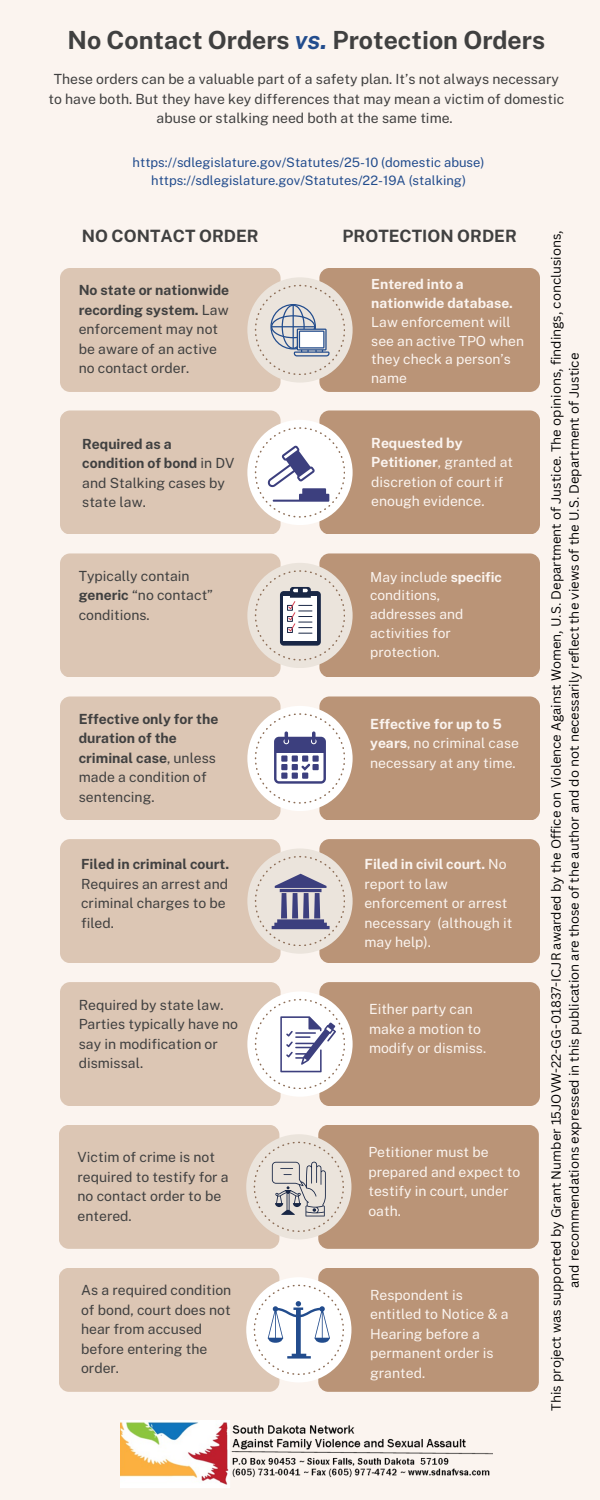
<style>
.page{position:relative;width:600px;height:1500px;background:#fbf4ef}
.page>*{position:absolute;margin:0;border:0;box-sizing:border-box;transform-origin:0 0}
.t1{font:700 25px "Public Sans";color:#404040}
.t2{font:700 17px "Public Sans";color:#404040}
.t3{font:14px/19.5px "Public Sans";color:#404040}
.t4{font:14px/19.5px "Public Sans";color:#fbf4ef}
.t5{font:700 14px/19.5px "Public Sans";color:#404040}
.t6{font:13.9px/18.8px "Public Sans";color:#fbf4ef}
.t7{font:13.8px/18.8px "Public Sans";color:#fbf4ef}
.t8{font:13px/18px "Canva Sans";color:#000;text-align:center}
.t9{font:13px "Public Sans";color:#224c8d}
.s1{font-style:italic;color:#224c8d}
.s2{font-weight:700}
.s3{font-weight:400}
</style>
<div class="page">
<div style="left:60px;top:268px;width:220px;height:124px;background:#dcc6b4;border-radius:10px"></div>
<div style="left:319px;top:268px;width:221px;height:124px;background:#ba9477;border-radius:10px"></div>
<div style="left:247px;top:277px;width:106px;height:106px;background:#ebe4dc;border-radius:50%"></div>
<div style="left:60px;top:410px;width:220px;height:124px;background:#dcc6b4;border-radius:10px"></div>
<div style="left:319px;top:410px;width:221px;height:124px;background:#ba9477;border-radius:10px"></div>
<div style="left:247px;top:420px;width:106px;height:105px;background:#fff;border-radius:50%"></div>
<div style="left:60px;top:553px;width:220px;height:124px;background:#dcc6b4;border-radius:10px"></div>
<div style="left:319px;top:553px;width:221px;height:124px;background:#ba9477;border-radius:10px"></div>
<div style="left:247px;top:563px;width:106px;height:105px;background:#ebe4dc;border-radius:50%"></div>
<div style="left:60px;top:696px;width:220px;height:124px;background:#dcc6b4;border-radius:10px"></div>
<div style="left:319px;top:696px;width:221px;height:124px;background:#ba9477;border-radius:10px"></div>
<div style="left:247px;top:706px;width:106px;height:105px;background:#fff;border-radius:50%"></div>
<div style="left:60px;top:839px;width:220px;height:124px;background:#dcc6b4;border-radius:10px"></div>
<div style="left:319px;top:839px;width:221px;height:124px;background:#ba9477;border-radius:10px"></div>
<div style="left:247px;top:848px;width:106px;height:106px;background:#ebe4dc;border-radius:50%"></div>
<div style="left:60px;top:982px;width:220px;height:124px;background:#dcc6b4;border-radius:10px"></div>
<div style="left:319px;top:982px;width:221px;height:124px;background:#ba9477;border-radius:10px"></div>
<div style="left:247px;top:991px;width:106px;height:106px;background:#fff;border-radius:50%"></div>
<div style="left:59px;top:1125px;width:220px;height:124px;background:#dcc6b4;border-radius:10px"></div>
<div style="left:318px;top:1125px;width:221px;height:124px;background:#ba9477;border-radius:10px"></div>
<div style="left:246px;top:1134px;width:105px;height:105px;background:#ebe4dc;border-radius:50%"></div>
<div style="left:59px;top:1268px;width:220px;height:124px;background:#dcc6b4;border-radius:10px"></div>
<div style="left:318px;top:1268px;width:221px;height:124px;background:#ba9477;border-radius:10px"></div>
<div style="left:246px;top:1277px;width:105px;height:105px;background:#fff;border-radius:50%"></div>
<svg style="left:255px;top:570px;width:90px;height:90px"></svg>
<svg style="left:255px;top:285px;width:90px;height:90px"></svg>
<svg style="left:255px;top:427px;width:90px;height:90px"></svg>
<svg style="left:255px;top:713px;width:90px;height:90px"></svg>
<svg style="left:255px;top:856px;width:90px;height:90px"></svg>
<svg style="left:254px;top:1285px;width:90px;height:90px"></svg>
<svg style="left:255px;top:999px;width:90px;height:90px"></svg>
<img style="left:121px;top:1420px;width:372px;height:68px">
<svg style="left:254px;top:1142px;width:90px;height:90px"></svg>
<h1 class="t1" style="left:68px;top:25px;width:479px">No Contact Orders <span class="s1">vs.</span> Protection Orders</h1>
<p class="t3" style="left:48px;top:69px;width:517px;text-align:center">These orders can be a valuable part of a safety plan. It’s not always necessary to have both. But they have key differences that may mean a victim of domestic abuse or stalking need both at the same time.</p>
<p class="t9" style="left:133px;top:154px;width:353px">https://sdlegislature.gov/Statutes/25-10 (domestic abuse)</p>
<p class="t9" style="left:151px;top:172px;width:316px">https://sdlegislature.gov/Statutes/22-19A (stalking)</p>
<p class="t2" style="left:82px;top:225px;width:178px">NO CONTACT ORDER</p>
<p class="t3" style="left:79px;top:281px;width:152px"><span class="s2">No state or nationwide recording system.</span> Law enforcement may not be aware of an active no contact order.</p>
<p class="t2" style="left:343px;top:225px;width:176px">PROTECTION ORDER</p>
<p class="t6" style="left:371px;top:275px;width:154px"><span class="s2">Entered into a nationwide database.<br></span>Law enforcement will see an active TPO when they check a person’s name</p>
<h2 class="t3" style="left:82px;top:434px;width:154px"><span class="s2">Required as a condition of bond</span> in DV and Stalking cases by state law.</h2>
<h2 class="t4" style="left:371px;top:433px;width:143px"><span class="s2">Requested by<br>Petitioner</span>, granted at discretion of court if enough evidence.</h2>
<p class="t3" style="left:79px;top:566px;width:136px">Typically contain <span class="s2">generic</span> “no contact” conditions.</p>
<p class="t7" style="left:370px;top:567px;width:133px">May include <span class="s2">specific </span>conditions, addresses and activities for protection.</p>
<p class="t5" style="left:79px;top:709px;width:141px">Effective only for the duration of the criminal case<span class="s3">, unless made a condition of sentencing.</span></p>
<p class="t4" style="left:370px;top:714px;width:150px"><span class="s2">Effective for up to 5 years</span>, no criminal case necessary at any time.</p>
<p class="t3" style="left:81px;top:855px;width:150px"><span class="s2">Filed in criminal court.<br></span>Requires an arrest and criminal charges to be filed.</p>
<p class="t4" style="left:364px;top:855px;width:150px"><span class="s2">Filed in civil court.</span> No report to law enforcement or arrest necessary (although it may help).</p>
<p class="t3" style="left:79px;top:995px;width:161px">Required by state law.<br>Parties typically have no say in modification or dismissal.</p>
<p class="t4" style="left:369px;top:999px;width:119px">Either party can make a motion to modify or dismiss.</p>
<p class="t3" style="left:78px;top:1147px;width:153px">Victim of crime is not required to testify for a no contact order to be entered.</p>
<p class="t4" style="left:368px;top:1142px;width:154px">Petitioner must be prepared and expect to testify in court, under oath.</p>
<p class="t3" style="left:81px;top:1281px;width:152px">As a required condition of bond, court does not hear from accused before entering the order.</p>
<p class="t4" style="left:370px;top:1285px;width:140px">Respondent is entitled to Notice &amp; a<br>Hearing before a permanent order is granted.</p>
<p class="t8" style="left:547px;top:1411px;width:1182px;rotate:-90deg">This project was supported by Grant Number 15JOVW-22-GG-01837-ICJR awarded by the Office on Violence Against Women, U.S. Department of Justice. The opinions, findings, conclusions, and recommendations expressed in this publication are those of the author and do not necessarily reflect the views of the U.S. Department of Justice</p>
</div>
